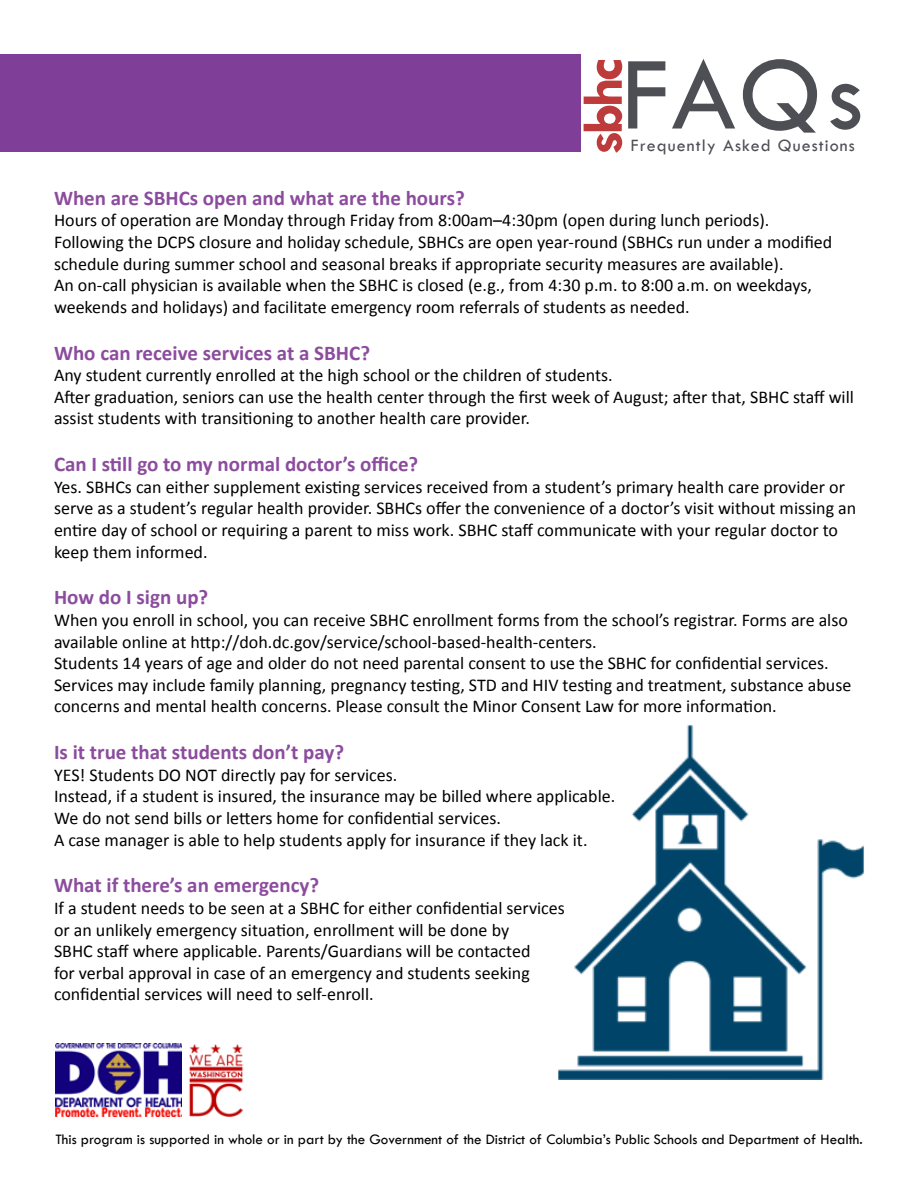
<style>
.page{position:relative;width:918px;height:1188px;background:#fff}
.page>*{position:absolute;margin:0;border:0;box-sizing:border-box;transform-origin:0 0}
.t1{font:108px "Tw Cen";color:#4e4f54}
.t2{font:700 58.5px "Tw Cen";color:#be3b3b}
.t3{font:700 21px "Calibri";color:#8c4c9e}
.t4{font:18px/21.6px "Calibri";color:#000}
.t5{font:18px "Tw Cen";letter-spacing:.06em;color:#4e4f54}
.t6{font:15px "Tw Cen";color:#000}
</style>
<div class="page">
<img style="left:558px;top:725px;width:306px;height:355px">
<img style="left:55px;top:1044px;width:189px;height:72px">
<div style="left:0;top:55px;width:581px;height:97px;background:#7f3f98"></div>
<h1 class="t1" style="left:622px;top:29px;width:243px">FAQs</h1>
<h2 class="t2" style="left:568px;top:155px;width:99px;rotate:-90deg">sbhc</h2>
<p class="t5" style="left:631px;top:134px;width:225px">Frequently Asked Questions</p>
<p class="t3" style="left:54px;top:184px;width:412px">When are SBHCs open and what are the hours?</p>
<p class="t4" style="left:54px;top:210px;width:780px">Hours of operation are Monday through Friday from 8:00am–4:30pm (open during lunch periods).<br>Following the DCPS closure and holiday schedule, SBHCs are open year-round (SBHCs run under a modified schedule during summer school and seasonal breaks if appropriate security measures are available).<br>An on-call physician is available when the SBHC is closed (e.g., from 4:30 p.m. to 8:00 a.m. on weekdays, weekends and holidays) and facilitate emergency room referrals of students as needed.</p>
<p class="t3" style="left:54px;top:339px;width:318px">Who can receive services at a SBHC?</p>
<p class="t4" style="left:54px;top:364px;width:802px">Any student currently enrolled at the high school or the children of students.<br>After graduation, seniors can use the health center through the first week of August; after that, SBHC staff will assist students with transitioning to another health care provider.</p>
<p class="t3" style="left:54px;top:451px;width:366px">Can I still go to my normal doctor’s office?</p>
<p class="t4" style="left:54px;top:476px;width:804px">Yes. SBHCs can either supplement existing services received from a student’s primary health care provider or serve as a student’s regular health provider. SBHCs offer the convenience of a doctor’s visit without missing an entire day of school or requiring a parent to miss work. SBHC staff communicate with your regular doctor to keep them informed.</p>
<p class="t3" style="left:54px;top:584px;width:156px">How do I sign up?</p>
<p class="t4" style="left:54px;top:609px;width:799px">When you enroll in school, you can receive SBHC enrollment forms from the school’s registrar. Forms are also available online at http://doh.dc.gov/service/school-based-health-centers.<br>Students 14 years of age and older do not need parental consent to use the SBHC for confidential services.<br>Services may include family planning, pregnancy testing, STD and HIV testing and treatment, substance abuse concerns and mental health concerns. Please consult the Minor Consent Law for more information.</p>
<p class="t3" style="left:54px;top:739px;width:292px">Is it true that students don’t pay?</p>
<p class="t4" style="left:54px;top:764px;width:563px">YES! Students DO NOT directly pay for services.<br>Instead, if a student is insured, the insurance may be billed where applicable.<br>We do not send bills or letters home for confidential services.<br>A case manager is able to help students apply for insurance if they lack it.</p>
<p class="t3" style="left:54px;top:872px;width:267px">What if there’s an emergency?</p>
<p class="t4" style="left:54px;top:897px;width:512px">If a student needs to be seen at a SBHC for either confidential services or an unlikely emergency situation, enrollment will be done by<br>SBHC staff where applicable. Parents/Guardians will be contacted<br>for verbal approval in case of an emergency and students seeking confidential services will need to self-enroll.</p>
<p class="t6" style="left:55px;top:1131px;width:809px">This program is supported in whole or in part by the Government of the District of Columbia’s Public Schools and Department of Health.</p>
</div>
